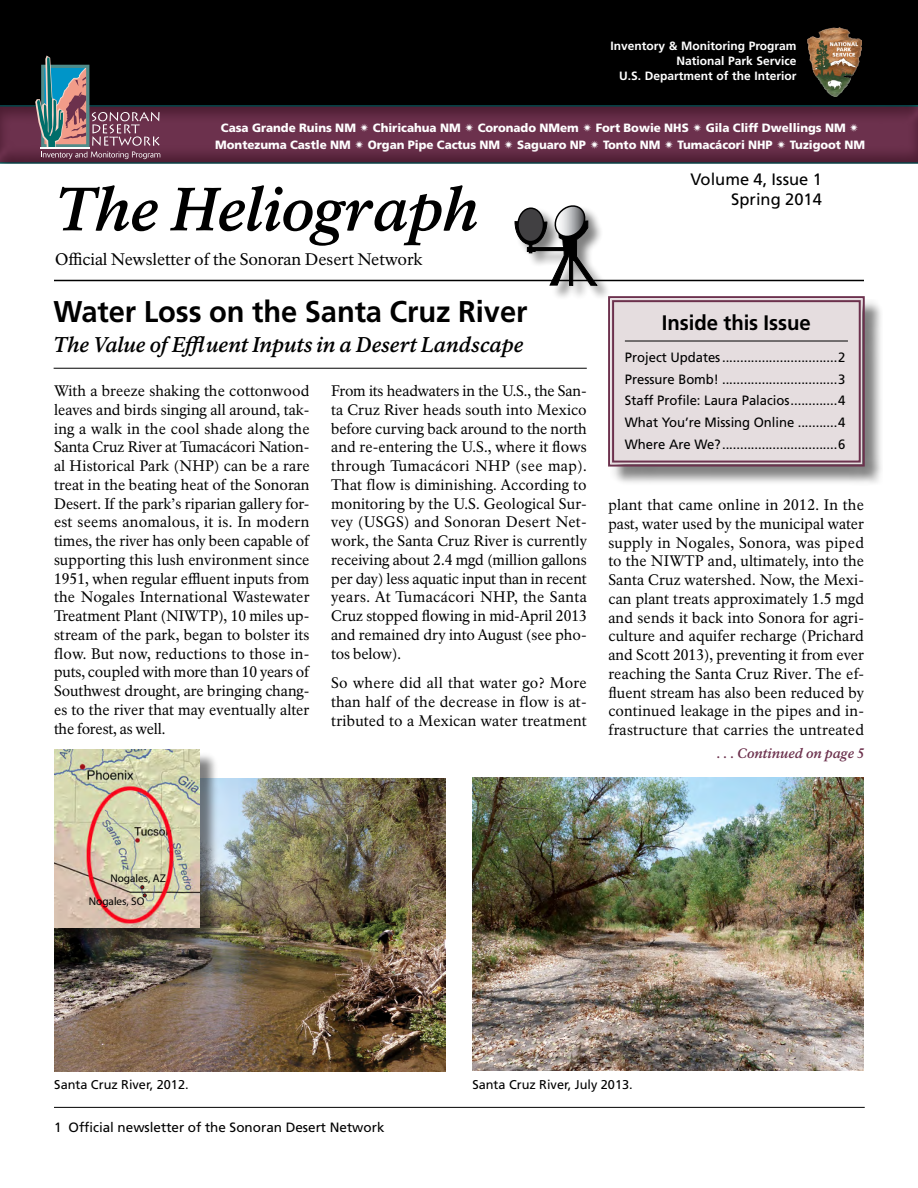
<style>
.page{position:relative;width:918px;height:1188px;background:#fff}
.page>*{position:absolute;margin:0;border:0;box-sizing:border-box;transform-origin:0 0}
.Newsletter_title{font:italic 700 60px "NPS Rawlinson OT";letter-spacing:-.01em;color:#000}
.headline{font:700 30px "Frutiger LT Std";letter-spacing:-.005em;color:#000}
.headline-2{font:italic 700 21px "NPS Rawlinson OT";letter-spacing:-.005em;color:#000}
.t1{font:700 21px "Frutiger LT Std";letter-spacing:-.005em;color:#000}
.Text-head_A{font:16.5px "NPS Rawlinson OT";color:#000}
.Text-head_A-2{font:16.5px/19.8px "Frutiger LT Std";color:#000;text-align:right}
.Body{font:15px/18.8px "NPS Rawlinson OT";letter-spacing:.005em;color:#000;text-align:justify}
.t2{font:13.5px "Frutiger LT Std";letter-spacing:-.005em;color:#000}
.continued_on_page{font:italic 700 13.5px "NPS Rawlinson OT";letter-spacing:-.005em;color:#6c314d}
.t3{font:12.75px "Frutiger LT Std";color:#000}
.t4{font:900 12px "Frutiger LT Std";letter-spacing:-.005em;color:#fff}
.Blk__band-DOI_NPS_fu{font:700 12px "Frutiger LT Std";color:#fff}
.t5{font:11.25px/23px "Myriad Pro";color:#000}
</style>
<div class="page">
<hr style="left:54px;top:1107px;width:811px;height:1px;background:#000">
<hr style="left:54px;top:280px;width:810px;height:1px;background:#000">
<div style="left:515px;top:205px;width:97px;height:96px;background:#000;opacity:.5"></div>
<svg style="left:515px;top:205px;width:83px;height:81px"></svg>
<div style="left:518px;top:208px;width:26px;height:34px;background:#414042;border-radius:50%"></div>
<div style="left:517px;top:207px;width:27px;height:35px;border:2px solid #000;border-radius:50%"></div>
<div style="left:0;top:0;width:918px;height:109px;background:#000"></div>
<img style="left:807px;top:27px;width:54px;height:67px">
<hr style="left:54px;top:368px;width:533px;height:1px;background:#000">
<div style="left:611px;top:299px;width:272px;height:186px;background:#000;opacity:.5"></div>
<svg style="left:607px;top:295px;width:259px;height:173px;background:#ddd4d6"></svg>
<div style="left:612px;top:300px;width:249px;height:163px;border:2px solid #6c314d"></div>
<img style="left:54px;top:778px;width:391px;height:294px">
<img style="left:472px;top:778px;width:392px;height:293px">
<div style="left:57px;top:752px;width:162px;height:194px;background:#000;opacity:.5"></div>
<img style="left:54px;top:749px;width:146px;height:178px">
<svg style="left:140px;top:885px;width:7px;height:12px"></svg>
<div style="left:0;top:94px;width:918px;height:72px;background:#6c314d;opacity:.5"></div>
<svg style="left:35px;top:56px;width:125px;height:103px"></svg>
<svg style="left:360px;top:123px;width:9px;height:9px"></svg>
<svg style="left:465px;top:123px;width:8px;height:9px"></svg>
<svg style="left:583px;top:123px;width:9px;height:9px"></svg>
<svg style="left:693px;top:123px;width:9px;height:9px"></svg>
<svg style="left:850px;top:123px;width:8px;height:9px"></svg>
<svg style="left:355px;top:140px;width:9px;height:9px"></svg>
<svg style="left:504px;top:140px;width:9px;height:9px"></svg>
<svg style="left:590px;top:140px;width:9px;height:9px"></svg>
<svg style="left:665px;top:140px;width:8px;height:9px"></svg>
<svg style="left:777px;top:140px;width:8px;height:9px"></svg>
<p class="Blk__band-DOI_NPS_fu" style="left:610px;top:39px;width:188px">Inventory &amp; Monitoring Program</p>
<p class="Blk__band-DOI_NPS_fu" style="left:676px;top:54px;width:122px">National Park Service</p>
<p class="Blk__band-DOI_NPS_fu" style="left:619px;top:69px;width:179px">U.S. Department of the Interior</p>
<p class="t4" style="left:221px;top:121px;width:136px">Casa Grande Ruins NM</p>
<p class="t4" style="left:373px;top:121px;width:89px">Chiricahua NM</p>
<p class="t4" style="left:478px;top:121px;width:103px">Coronado NMem</p>
<p class="t4" style="left:596px;top:121px;width:95px">Fort Bowie NHS</p>
<p class="t4" style="left:706px;top:121px;width:141px">Gila Cliff Dwellings NM</p>
<p class="t4" style="left:215px;top:137px;width:137px">Montezuma Castle NM</p>
<p class="t4" style="left:368px;top:137px;width:134px">Organ Pipe Cactus NM</p>
<p class="t4" style="left:517px;top:137px;width:70px">Saguaro NP</p>
<p class="t4" style="left:603px;top:137px;width:59px">Tonto NM</p>
<p class="t4" style="left:678px;top:137px;width:97px">Tumacácori NHP</p>
<p class="t4" style="left:790px;top:137px;width:77px">Tuzigoot NM</p>
<h1 class="Newsletter_title" style="left:55px;top:174px;width:425px">The Heliograph</h1>
<p class="Text-head_A" style="left:55px;top:250px;width:369px">Official Newsletter of the Sonoran Desert Network</p>
<h2 class="headline" style="left:54px;top:294px;width:475px">Water Loss on the Santa Cruz River</h2>
<h2 class="headline-2" style="left:54px;top:332px;width:472px">The Value of Effluent Inputs in a Desert Landscape</h2>
<p class="Body" style="left:54px;top:382px;width:257px">With a breeze shaking the cottonwood leaves and birds singing all around, tak&shy;ing a walk in the cool shade along the Santa Cruz River at Tumacácori Nation&shy;al Historical Park (NHP) can be a rare treat in the beating heat of the Sonoran Desert. If the park’s riparian gallery for&shy;est seems anomalous, it is. In modern times, the river has only been capable of supporting this lush environment since 1951, when regular effluent inputs from the Nogales International Wastewater Treatment Plant (NIWTP), 10 miles up&shy;stream of the park, began to bolster its flow. But now, reductions to those in&shy;puts, coupled with more than 10 years of Southwest drought, are bringing chang&shy;es to the river that may eventually alter the forest, as well.</p>
<p class="Body" style="left:331px;top:382px;width:257px">From its headwaters in the U.S., the San&shy;ta Cruz River heads south into Mexico before curving back around to the north and re-entering the U.S., where it flows through Tumacácori NHP (see map).<br>That flow is diminishing. According to monitoring by the U.S. Geological Sur&shy;vey (USGS) and Sonoran Desert Net&shy;work, the Santa Cruz River is currently receiving about 2.4 mgd (million gallons per day) less aquatic input than in recent years. At Tumacácori NHP, the Santa Cruz stopped flowing in mid-April 2013 and remained dry into August (see pho&shy;tos below).</p>
<p class="Body" style="left:331px;top:674px;width:257px">So where did all that water go? More than half of the decrease in flow is at&shy;tributed to a Mexican water treatment</p>
<p class="Text-head_A-2" style="left:690px;top:169px;width:133px">Volume 4, Issue 1<br>Spring 2014</p>
<p class="t1" style="left:662px;top:310px;width:150px">Inside this Issue</p>
<p class="t2" style="left:625px;top:350px;width:222px">Project Updates................................2</p>
<p class="t2" style="left:625px;top:371px;width:222px">Pressure Bomb! ................................3</p>
<p class="t2" style="left:625px;top:393px;width:222px">Staff Profile: Laura Palacios.............4</p>
<p class="t2" style="left:625px;top:414px;width:222px">What You’re Missing Online ...........4</p>
<p class="t2" style="left:625px;top:436px;width:222px">Where Are We?................................6</p>
<p class="Body" style="left:608px;top:496px;width:257px">plant that came online in 2012. In the past, water used by the municipal water supply in Nogales, Sonora, was piped to the NIWTP and, ultimately, into the Santa Cruz watershed. Now, the Mexi&shy;can plant treats approximately 1.5 mgd and sends it back into Sonora for agri&shy;culture and aquifer recharge (Prichard and Scott 2013), preventing it from ever reaching the Santa Cruz River. The ef&shy;fluent stream has also been reduced by continued leakage in the pipes and in&shy;frastructure that carries the untreated</p>
<p class="continued_on_page" style="left:717px;top:746px;width:149px">. . . Continued on page 5</p>
<p class="t5" style="left:89px;top:867px;width:79px;text-indent:22px">Nogales, AZ<br>Nogales, SO</p>
<p class="t3" style="left:54px;top:1077px;width:136px">Santa Cruz River, 2012.</p>
<p class="t3" style="left:472px;top:1077px;width:162px">Santa Cruz River, July 2013.</p>
<p class="t2" style="left:54px;top:1120px;width:332px">1 Official newsletter of the Sonoran Desert Network</p>
</div>
